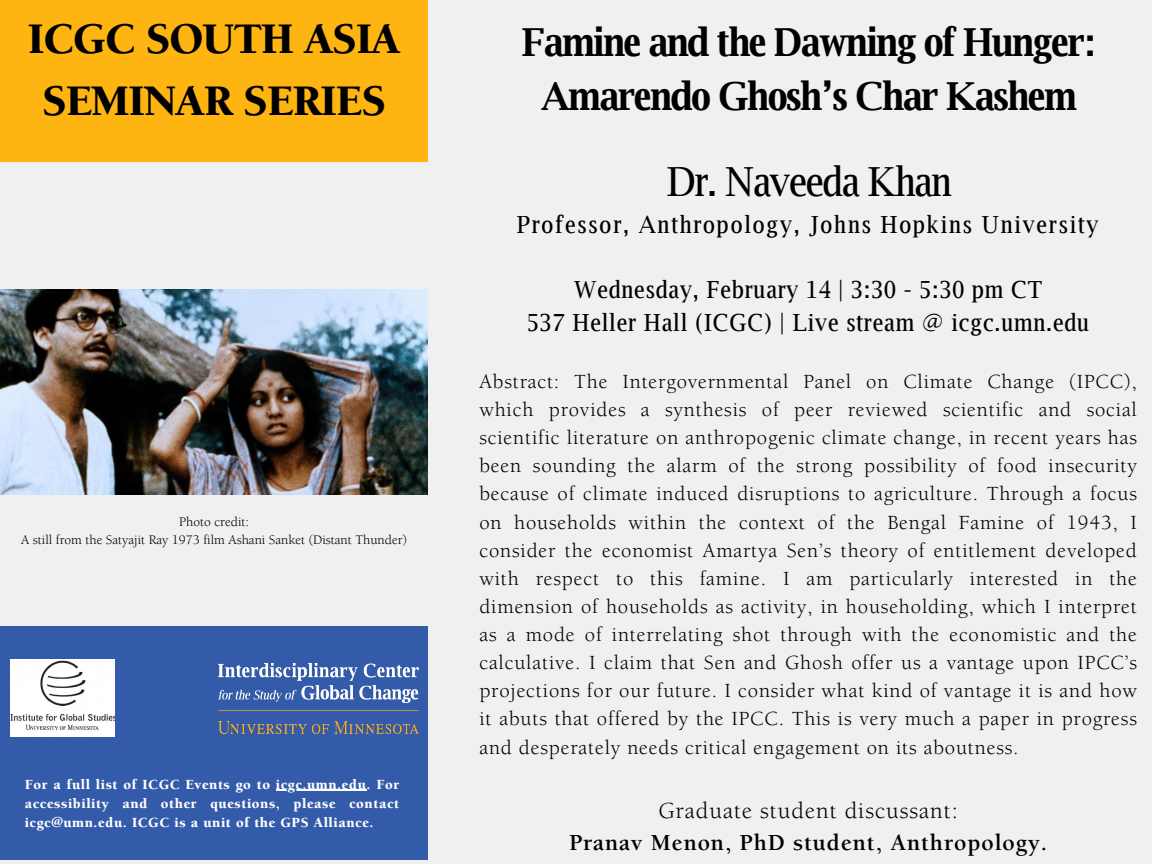
<style>
.page{position:relative;width:1152px;height:864px;background:#f1f0f0}
.page>*{position:absolute;margin:0;border:0;box-sizing:border-box;transform-origin:0 0}
.t1{font:900 44.85px/61.8px "Berkeley Std";letter-spacing:-.025em;color:#000;text-align:center}
.t2{font:40.2px "Luxi Serif";letter-spacing:-.025em;color:#000}
.t3{font:700 38.7px/54px "Luxi Serif";letter-spacing:-.025em;color:#000;text-align:center}
.t4{font:23.7px/32.7px "Luxi Serif";letter-spacing:.04em;color:#000;text-align:center}
.t5{font:700 23.7px/32.7px "Berkeley Std";letter-spacing:.04em;color:#000;text-align:center}
.t6{font:23.7px "Luxi Serif";letter-spacing:.08em;color:#000}
.t7{font:20.7px/28.2px "Berkeley Std";letter-spacing:.04em;color:#000;text-align:justify}
.t8{font:900 14.4px/19.2px "Berkeley Std";letter-spacing:.04em;color:#fff}
.t9{font:13.5px/18px "Berkeley Std";color:#000;text-align:center}
.s1{font-weight:400}
</style>
<div class="page">
<div style="left:0;top:0;width:428px;height:161px;background:#ffb511"></div>
<div style="left:0;top:626px;width:427px;height:234px;background:#335ba9"></div>
<img style="left:10px;top:660px;width:105px;height:76px">
<img style="left:0;top:289px;width:428px;height:206px">
<img style="left:219px;top:663px;width:199px;height:71px">
<hr style="left:276px;top:790px;width:91px;height:1px;background:#fff">
<h4 class="t1" style="left:28px;top:13px;width:374px">ICGC SOUTH ASIA<br>SEMINAR SERIES</h4>
<h3 class="t9" style="left:21px;top:514px;width:387px">Photo credit:<br>A still from the Satyajit Ray 1973 film Ashani Sanket (Distant Thunder)</h3>
<h3 class="t8" style="left:25px;top:776px;width:376px">For a full list of ICGC Events go to icgc.umn.edu. For</h3>
<h3 class="t8" style="left:25px;top:795px;width:376px">accessibility and other questions, please contact icgc@umn.edu. ICGC is a unit of the GPS Alliance.</h3>
<p class="t3" style="left:521px;top:14px;width:577px">Famine and the Dawning of Hunger:<br>Amarendo Ghosh’s Char Kashem</p>
<p class="t2" style="left:667px;top:156px;width:286px">Dr. Naveeda Khan</p>
<p class="t6" style="left:517px;top:209px;width:583px">Professor, Anthropology, Johns Hopkins University</p>
<p class="t4" style="left:527px;top:272px;width:563px">Wednesday, February 14 | 3:30 - 5:30 pm CT<br>537 Heller Hall (ICGC) | Live stream @ icgc.umn.edu</p>
<p class="t7" style="left:479px;top:370px;width:659px">Abstract: The Intergovernmental Panel on Climate Change (IPCC), which provides a synthesis of peer reviewed scientific and social scientific literature on anthropogenic climate change, in recent years has been sounding the alarm of the strong possibility of food insecurity because of climate induced disruptions to agriculture. Through a focus on households within the context of the Bengal Famine of 1943, I consider the economist Amartya Sen’s theory of entitlement developed with respect to this famine. I am particularly interested in the dimension of households as activity, in householding, which I interpret as a mode of interrelating shot through with the economistic and the calculative. I claim that Sen and Ghosh offer us a vantage upon IPCC’s projections for our future. I consider what kind of vantage it is and how it abuts that offered by the IPCC. This is very much a paper in progress and desperately needs critical engagement on its aboutness.</p>
<h2 class="t5" style="left:569px;top:797px;width:480px"><span class="s1">Graduate student discussant:<br></span>Pranav Menon, PhD student, Anthropology.</h2>
</div>
